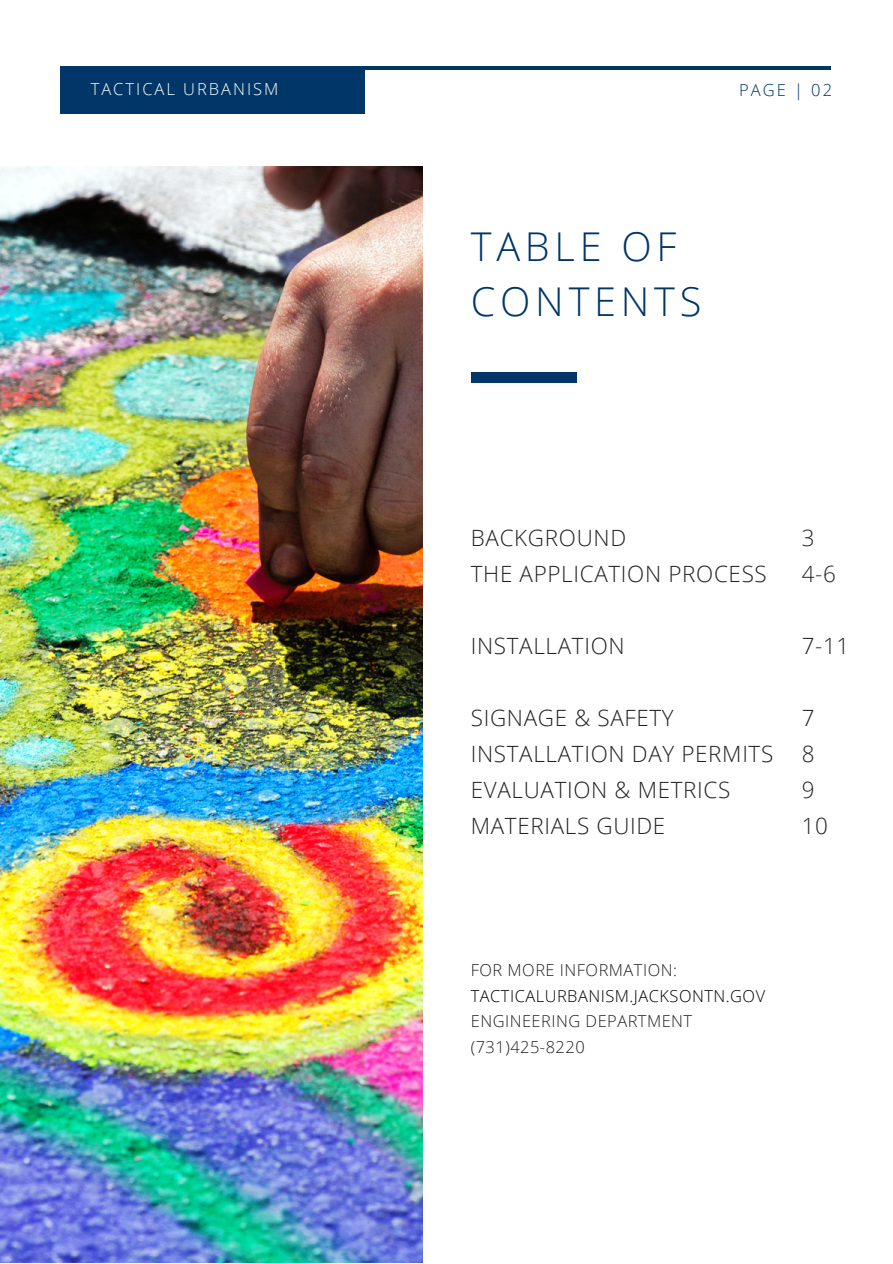
<style>
.page{position:relative;width:893px;height:1264px;background:#fff}
.page>*{position:absolute;margin:0;border:0;box-sizing:border-box;transform-origin:0 0}
.t1{font:300 39.6px/55.1px "Open Sans";letter-spacing:.12em;color:#013668}
.t2{font:300 22.35px "Open Sans";letter-spacing:.03em;color:#222}
.t3{font:300 16.5px "Open Sans";letter-spacing:.12em;color:#fff}
.t4{font:300 16.5px "Open Sans";letter-spacing:.12em;color:#013668}
.t5{font:300 16.35px "Open Sans";letter-spacing:.03em;color:#222}
.t6{font:300 16.35px "Open Sans";letter-spacing:.03em;color:#000}
</style>
<div class="page">
<hr style="left:60px;top:66px;width:770px;height:4px;background:#013668">
<div style="left:60px;top:66px;width:305px;height:47px;background:#013668"></div>
<img style="left:0;top:166px;width:423px;height:1096px">
<div style="left:471px;top:373px;width:105px;height:10px;background:#013668"></div>
<p class="t3" style="left:91px;top:78px;width:189px">TACTICAL URBANISM</p>
<p class="t4" style="left:739px;top:79px;width:94px">PAGE | 02</p>
<p class="t1" style="left:471px;top:218px;width:232px">TABLE OF<br>CONTENTS</p>
<p class="t2" style="left:471px;top:522px;width:157px">BACKGROUND</p>
<p class="t2" style="left:471px;top:558px;width:297px">THE APPLICATION PROCESS</p>
<p class="t2" style="left:471px;top:630px;width:155px">INSTALLATION</p>
<p class="t2" style="left:471px;top:702px;width:204px">SIGNAGE &amp; SAFETY</p>
<p class="t2" style="left:471px;top:738px;width:304px">INSTALLATION DAY PERMITS</p>
<p class="t2" style="left:471px;top:774px;width:261px">EVALUATION &amp; METRICS</p>
<p class="t2" style="left:471px;top:810px;width:196px">MATERIALS GUIDE</p>
<p class="t2" style="left:801px;top:522px;width:14px">3</p>
<p class="t2" style="left:801px;top:558px;width:36px">4-6</p>
<p class="t2" style="left:801px;top:630px;width:49px">7-11</p>
<p class="t2" style="left:801px;top:702px;width:14px">7</p>
<p class="t2" style="left:801px;top:738px;width:14px">8</p>
<p class="t2" style="left:801px;top:774px;width:14px">9</p>
<p class="t2" style="left:801px;top:810px;width:28px">10</p>
<p class="t5" style="left:471px;top:958px;width:208px">FOR MORE INFORMATION:</p>
<p class="t6" style="left:471px;top:984px;width:296px">TACTICALURBANISM.JACKSONTN.GOV</p>
<p class="t5" style="left:471px;top:1009px;width:223px">ENGINEERING DEPARTMENT</p>
<p class="t5" style="left:471px;top:1035px;width:115px">(731)425-8220</p>
</div>
